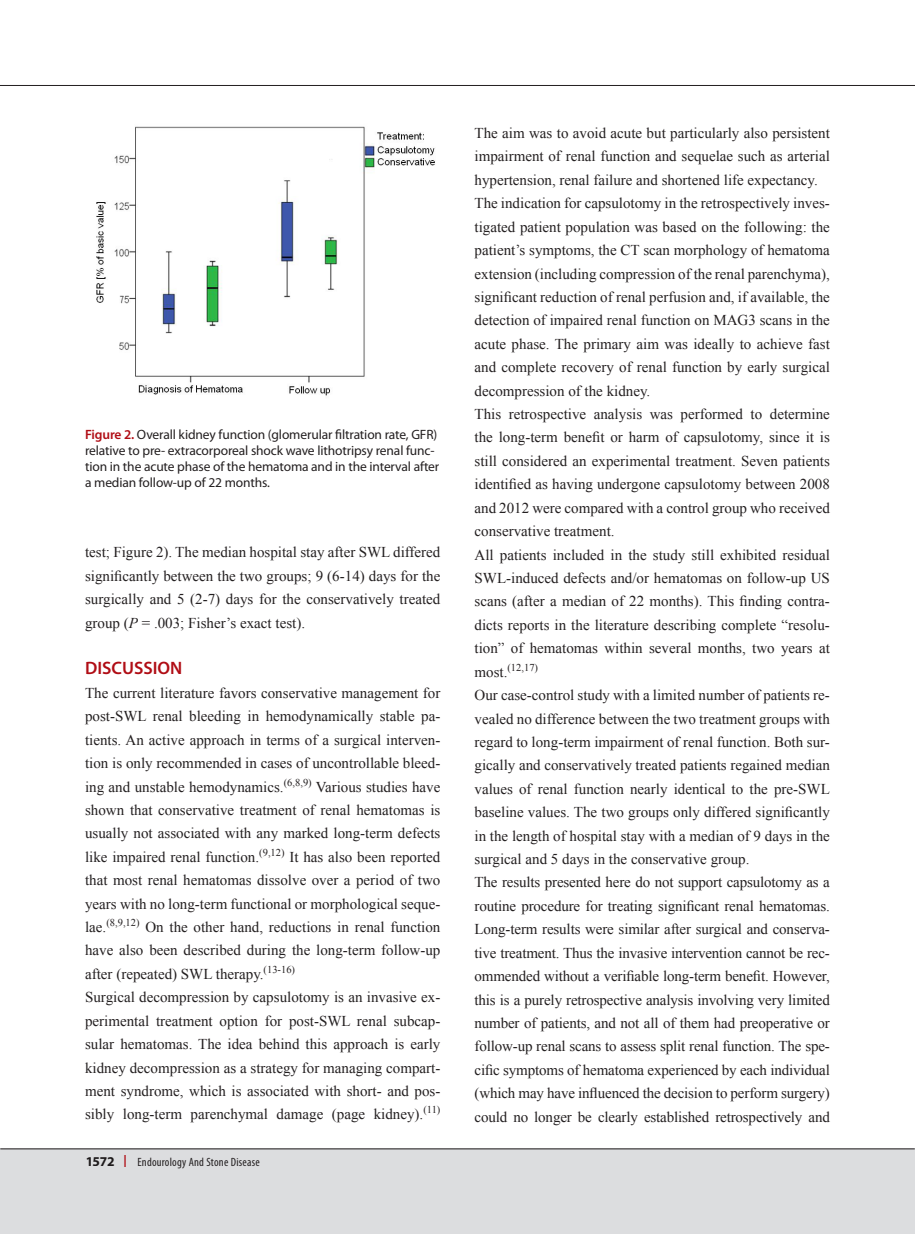
<style>
.page{position:relative;width:915px;height:1234px;background:#fff}
.page>*{position:absolute;margin:0;border:0;box-sizing:border-box;transform-origin:0 0}
.t1{font:600 18px "Myriad Pro";color:#b00d15}
.t2{font:15px/23.4px "Times New Roman";color:#231f20}
.t3{font:13.5px/16.2px "Myriad Pro";letter-spacing:-.01em;color:#231f20}
.t4{font:700 13.5px "Myriad Pro";color:#231f20}
.t5{font:condensed 12px "Myriad Pro";letter-spacing:.02em;color:#231f20}
.t6{font:10.5px "Times New Roman";color:#231f20}
.s1{font-weight:600;color:#b00d15}
.s2{font-style:italic}
.s3{font-size:12px;color:#b00d15}
.s4{font-size:15px}
</style>
<div class="page">
<div style="left:0;top:1148px;width:914px;height:85px;background:#dcdddf"></div>
<hr style="left:0;top:1148px;width:914px;height:1px;background:#231f20">
<hr style="left:0;top:85px;width:914px;height:1px;background:#231f20">
<img style="left:96px;top:126px;width:339px;height:270px">
<p class="t3" style="left:85px;top:426px;width:355px"><span class="s1">Figure 2.</span> Overall kidney function (glomerular filtration rate, GFR) relative to pre- extracorporeal shock wave lithotripsy renal func&shy;tion in the acute phase of the hematoma and in the interval after a median follow-up of 22 months.</p>
<p class="t2" style="left:85px;top:540px;width:357px;text-align:justify">test; Figure 2). The median hospital stay after SWL differed significantly between the two groups; 9 (6-14) days for the surgically and 5 (2-7) days for the conservatively treated group (<span class="s2">P</span> = .003; Fisher’s exact test).</p>
<p class="t1" style="left:85px;top:656px;width:99px">DISCUSSION</p>
<p class="t2" style="left:85px;top:680px;width:357px">The current literature favors conservative management for post-SWL renal bleeding in hemodynamically stable pa&shy;tients. An active approach in terms of a surgical interven&shy;tion is only recommended in cases of uncontrollable bleed&shy;ing and unstable hemodynamics.<sup>(6,8,9)</sup> Various studies have shown that conservative treatment of renal hematomas is usually not associated with any marked long-term defects like impaired renal function.<sup>(9,12)</sup> It has also been reported that most renal hematomas dissolve over a period of two years with no long-term functional or morphological seque&shy;lae.<sup>(8,9,12)</sup> On the other hand, reductions in renal function have also been described during the long-term follow-up after (repeated) SWL therapy.<sup>(13-16)<br></sup>Surgical decompression by capsulotomy is an invasive ex&shy;perimental treatment option for post-SWL renal subcap&shy;sular hematomas. The idea behind this approach is early kidney decompression as a strategy for managing compart&shy;ment syndrome, which is associated with short- and pos&shy;sibly long-term parenchymal damage (page kidney).<sup>(11)</sup></p>
<p class="t4" style="left:85px;top:1152px;width:43px">1572 <span class="s3">|</span></p>
<p class="t5" style="left:137px;top:1153px;width:124px">Endourology And Stone Disease</p>
<p class="t2" style="left:474px;top:121px;width:357px">The aim was to avoid acute but particularly also persistent impairment of renal function and sequelae such as arterial hypertension, renal failure and shortened life expectancy.<br>The indication for capsulotomy in the retrospectively inves&shy;tigated patient population was based on the following: the patient’s symptoms, the CT scan morphology of hematoma extension (including compression of the renal parenchyma), significant reduction of renal perfusion and, if available, the detection of impaired renal function on MAG3 scans in the acute phase. The primary aim was ideally to achieve fast and complete recovery of renal function by early surgical decompression of the kidney.<br>This retrospective analysis was performed to determine the long-term benefit or harm of capsulotomy, since it is still considered an experimental treatment. Seven patients identified as having undergone capsulotomy between 2008 and 2012 were compared with a control group who received conservative treatment.<br>All patients included in the study still exhibited residual SWL-induced defects and/or hematomas on follow-up US scans (after a median of 22 months). This finding contra&shy;dicts reports in the literature describing complete “resolu&shy;tion” of hematomas within several months, two years at</p>
<p class="t6" style="left:474px;top:660px;width:65px"><span class="s4">most.</span>(12,17)</p>
<p class="t2" style="left:474px;top:683px;width:357px">Our case-control study with a limited number of patients re&shy;vealed no difference between the two treatment groups with regard to long-term impairment of renal function. Both sur&shy;gically and conservatively treated patients regained median values of renal function nearly identical to the pre-SWL baseline values. The two groups only differed significantly in the length of hospital stay with a median of 9 days in the surgical and 5 days in the conservative group.<br>The results presented here do not support capsulotomy as a routine procedure for treating significant renal hematomas.<br>Long-term results were similar after surgical and conserva&shy;tive treatment. Thus the invasive intervention cannot be rec&shy;ommended without a verifiable long-term benefit. However, this is a purely retrospective analysis involving very limited number of patients, and not all of them had preoperative or follow-up renal scans to assess split renal function. The spe&shy;cific symptoms of hematoma experienced by each individual (which may have influenced the decision to perform surgery) could no longer be clearly established retrospectively and</p>
</div>
